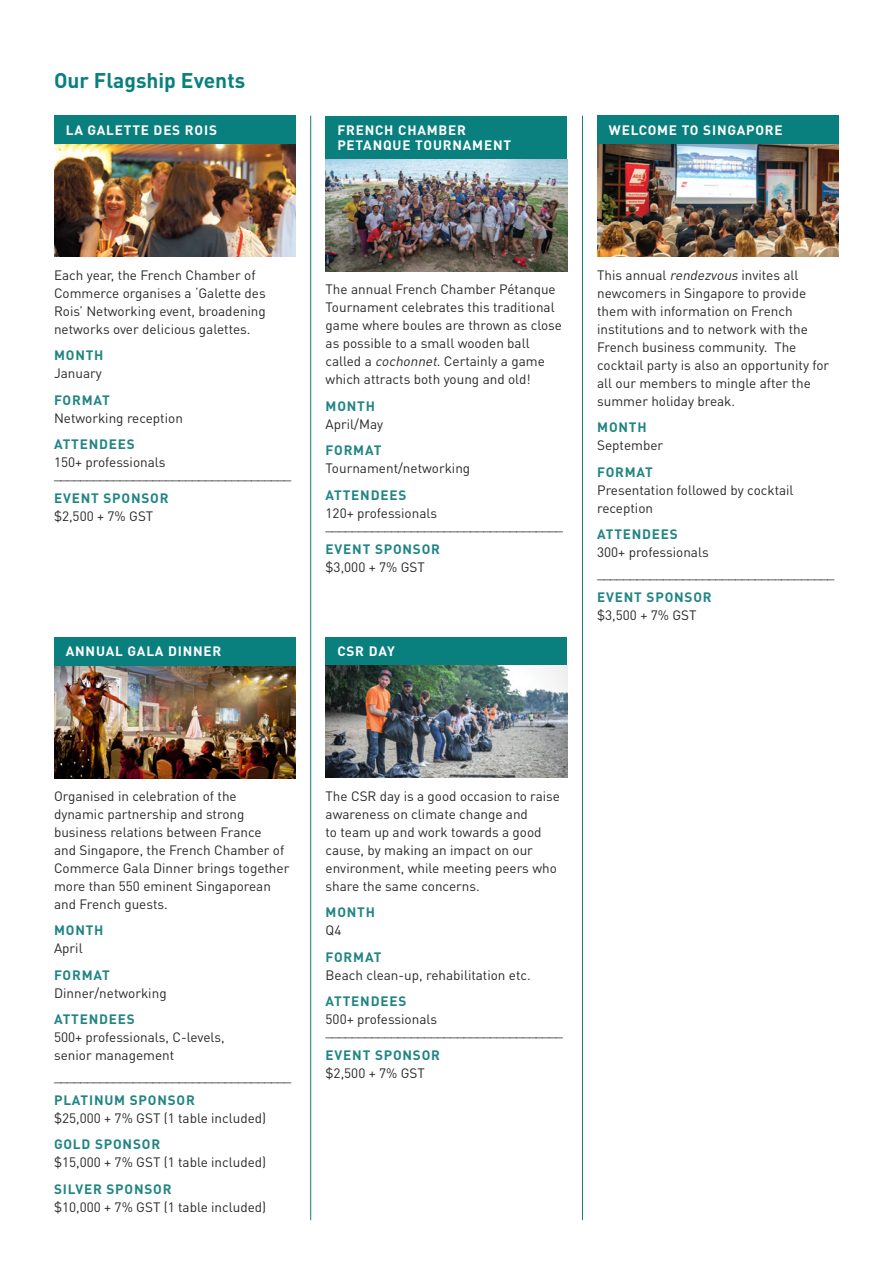
<style>
.page{position:relative;width:893px;height:1263px;background:#fff}
.page>*{position:absolute;margin:0;border:0;box-sizing:border-box;transform-origin:0 0}
.t1{font:700 21px "DIN Pro";color:#0a807e}
.t2{font:13.5px/18px "DIN Pro";color:#292829}
.t3{font:700 13.5px "DIN Pro";letter-spacing:.06em;color:#218583}
.t4{font:700 13.5px/15px "DIN Pro";letter-spacing:.06em;color:#fff}
.s1{font-style:italic}
</style>
<div class="page">
<img style="left:54px;top:115px;width:785px;height:1106px">
<h1 class="t1" style="left:54px;top:66px;width:193px">Our Flagship Events</h1>
<p class="t4" style="left:66px;top:122px;width:153px">LA GALETTE DES ROIS</p>
<p class="t4" style="left:337px;top:122px;width:175px">FRENCH CHAMBER<br>PETANQUE TOURNAMENT</p>
<p class="t4" style="left:609px;top:122px;width:175px">WELCOME TO SINGAPORE</p>
<p class="t2" style="left:54px;top:265px;width:213px">Each year, the French Chamber of Commerce organises a ‘Galette des Rois’ Networking event, broadening networks over delicious galettes.</p>
<p class="t3" style="left:54px;top:346px;width:51px">MONTH</p>
<p class="t2" style="left:54px;top:364px;width:49px">January</p>
<p class="t3" style="left:54px;top:390px;width:57px">FORMAT</p>
<p class="t2" style="left:54px;top:408px;width:130px">Networking reception</p>
<p class="t3" style="left:54px;top:435px;width:82px">ATTENDEES</p>
<p class="t2" style="left:54px;top:456px;width:239px;line-height:12px">150+ professionals ____________________________________</p>
<p class="t3" style="left:54px;top:489px;width:116px">EVENT SPONSOR</p>
<p class="t2" style="left:54px;top:507px;width:101px">$2,500 + 7% GST</p>
<p class="t4" style="left:66px;top:643px;width:157px">ANNUAL GALA DINNER</p>
<p class="t2" style="left:326px;top:280px;width:238px">The annual French Chamber Pétanque Tournament celebrates this traditional game where boules are thrown as close as possible to a small wooden ball called a <span class="s1">cochonnet</span>. Certainly a game which attracts both young and old!</p>
<p class="t3" style="left:326px;top:397px;width:51px">MONTH</p>
<p class="t2" style="left:326px;top:414px;width:59px">April/May</p>
<p class="t3" style="left:326px;top:441px;width:57px">FORMAT</p>
<p class="t2" style="left:326px;top:459px;width:146px">Tournament/networking</p>
<p class="t3" style="left:326px;top:486px;width:82px">ATTENDEES</p>
<p class="t2" style="left:326px;top:506px;width:239px;line-height:12px">120+ professionals ____________________________________</p>
<p class="t3" style="left:326px;top:540px;width:116px">EVENT SPONSOR</p>
<p class="t2" style="left:326px;top:557px;width:101px">$3,000 + 7% GST</p>
<p class="t4" style="left:337px;top:643px;width:59px">CSR DAY</p>
<p class="t2" style="left:597px;top:265px;width:234px">This annual <span class="s1">rendezvous</span> invites all newcomers in Singapore to provide them with information on French institutions and to network with the French business community. The cocktail party is also an opportunity for all our members to mingle after the summer holiday break.</p>
<p class="t3" style="left:597px;top:418px;width:51px">MONTH</p>
<p class="t2" style="left:597px;top:436px;width:68px">September</p>
<p class="t3" style="left:597px;top:462px;width:57px">FORMAT</p>
<p class="t2" style="left:597px;top:480px;width:198px">Presentation followed by cocktail reception</p>
<p class="t3" style="left:597px;top:525px;width:82px">ATTENDEES</p>
<p class="t2" style="left:597px;top:541px;width:239px;line-height:20.5px">300+ professionals ____________________________________</p>
<p class="t3" style="left:597px;top:587px;width:116px">EVENT SPONSOR</p>
<p class="t2" style="left:597px;top:605px;width:101px">$3,500 + 7% GST</p>
<p class="t2" style="left:54px;top:786px;width:237px">Organised in celebration of the dynamic partnership and strong business relations between France<br>and Singapore, the French Chamber of<br>Commerce Gala Dinner brings together more than 550 eminent Singaporean and French guests.</p>
<p class="t3" style="left:54px;top:921px;width:51px">MONTH</p>
<p class="t2" style="left:54px;top:939px;width:30px">April</p>
<p class="t3" style="left:54px;top:966px;width:57px">FORMAT</p>
<p class="t2" style="left:54px;top:983px;width:114px">Dinner/networking</p>
<p class="t3" style="left:54px;top:1010px;width:82px">ATTENDEES</p>
<p class="t2" style="left:54px;top:1028px;width:172px">500+ professionals, C-levels, senior management</p>
<p class="t2" style="left:54px;top:1066px;width:239px">____________________________________</p>
<p class="t3" style="left:54px;top:1091px;width:142px">PLATINUM SPONSOR</p>
<p class="t2" style="left:54px;top:1108px;width:214px">$25,000 + 7% GST (1 table included)</p>
<p class="t3" style="left:54px;top:1135px;width:108px">GOLD SPONSOR</p>
<p class="t2" style="left:54px;top:1153px;width:214px">$15,000 + 7% GST (1 table included)</p>
<p class="t3" style="left:54px;top:1180px;width:119px">SILVER SPONSOR</p>
<p class="t2" style="left:54px;top:1197px;width:214px">$10,000 + 7% GST (1 table included)</p>
<p class="t2" style="left:326px;top:786px;width:236px">The CSR day is a good occasion to raise awareness on climate change and<br>to team up and work towards a good cause, by making an impact on our environment, while meeting peers who share the same concerns.</p>
<p class="t3" style="left:326px;top:903px;width:51px">MONTH</p>
<p class="t2" style="left:326px;top:921px;width:17px">Q4</p>
<p class="t3" style="left:326px;top:948px;width:57px">FORMAT</p>
<p class="t2" style="left:326px;top:965px;width:207px">Beach clean-up, rehabilitation etc.</p>
<p class="t3" style="left:326px;top:992px;width:82px">ATTENDEES</p>
<p class="t2" style="left:326px;top:1013px;width:239px;line-height:12px">500+ professionals ____________________________________</p>
<p class="t3" style="left:326px;top:1046px;width:116px">EVENT SPONSOR</p>
<p class="t2" style="left:326px;top:1064px;width:101px">$2,500 + 7% GST</p>
</div>
